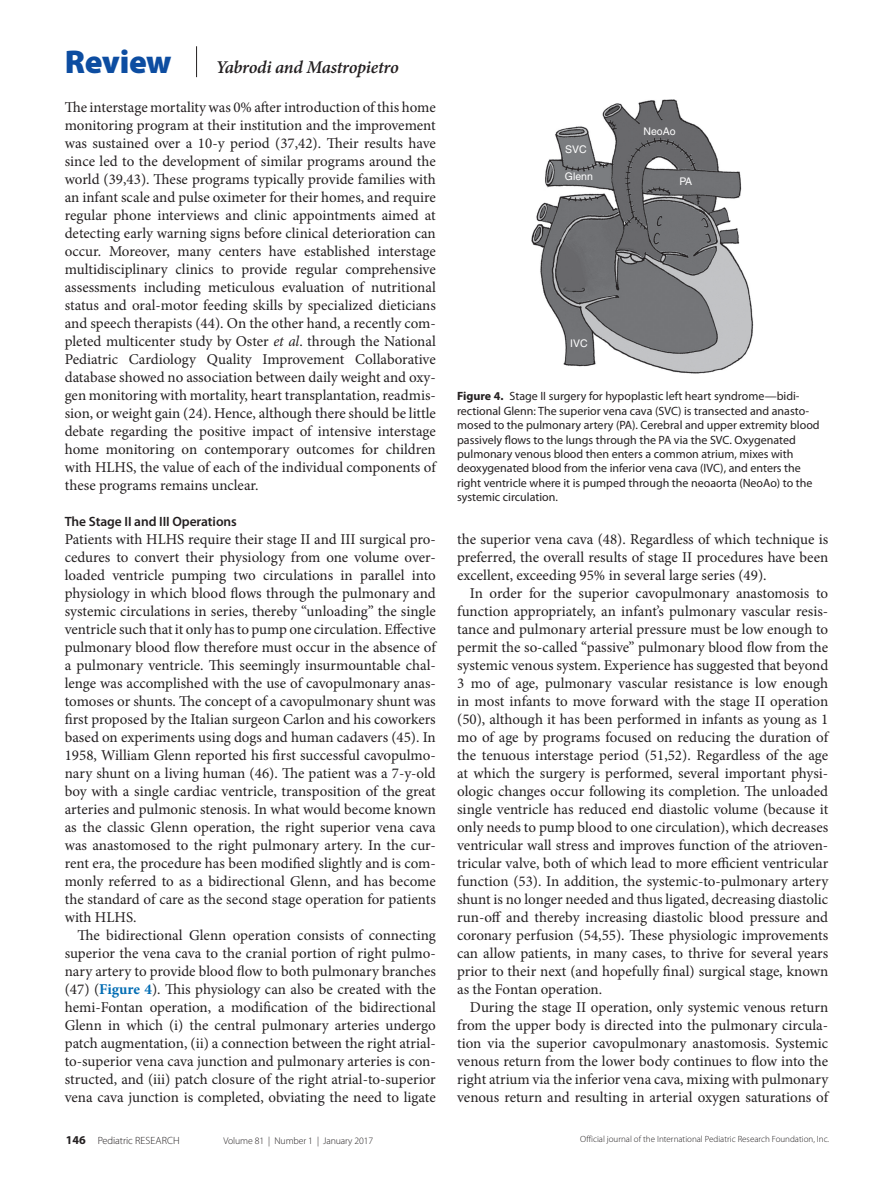
<style>
.page{position:relative;width:893px;height:1187px;background:#fff}
.page>*{position:absolute;margin:0;border:0;box-sizing:border-box;transform-origin:0 0}
.t1{font:900 33px "Myriad Pro";letter-spacing:-.01em;color:#0d4da1}
.t2{font:italic 600 18px "Minion Pro";letter-spacing:-.02em;color:#231f20}
.t3{font:15px/18px "Minion Pro";color:#231f20;text-align:justify}
.t4{font:600 13.5px "Myriad Pro";letter-spacing:-.005em;color:#231f20}
.t5{font:12px/14.4px "Myriad Pro";color:#231f20}
.t6{font:300 10.5px "Myriad Pro";letter-spacing:-.005em;color:#231f20}
.t7{font:10.5px "Helvetica";color:#fff}
.t8{font:300 9.75px "Myriad Pro";letter-spacing:-.01em;color:#231f20}
.t9{font:300 9px "Myriad Pro";color:#231f20}
.s1{font-style:italic}
.s2{font-weight:700;color:#006cb3}
.s3{font-weight:700;font-size:12px}
.s4{font-weight:700}
</style>
<div class="page">
<hr style="left:196px;top:46px;width:1px;height:31px;background:#231f20">
<img style="left:532px;top:99px;width:221px;height:274px">
<h1 class="t1" style="left:65px;top:43px;width:108px">Review</h1>
<p class="t2" style="left:216px;top:55px;width:185px">Yabrodi and Mastropietro</p>
<p class="t3" style="left:65px;top:98px;width:373px">The interstage mortality was 0% after introduction of this home monitoring program at their institution and the improvement was sustained over a 10-y period (37,42). Their results have since led to the development of similar programs around the world (39,43). These programs typically provide families with an infant scale and pulse oximeter for their homes, and require regular phone interviews and clinic appointments aimed at detecting early warning signs before clinical deterioration can occur. Moreover, many centers have established interstage multidisciplinary clinics to provide regular comprehensive assessments including meticulous evaluation of nutritional status and oral-motor feeding skills by specialized dieticians and speech therapists (44). On the other hand, a recently com&shy;pleted multicenter study by Oster <span class="s1">et al</span>. through the National Pediatric Cardiology Quality Improvement Collaborative database showed no association between daily weight and oxy&shy;gen monitoring with mortality, heart transplantation, readmis&shy;sion, or weight gain (24). Hence, although there should be little debate regarding the positive impact of intensive interstage home monitoring on contemporary outcomes for children with HLHS, the value of each of the individual components of these programs remains unclear.</p>
<p class="t4" style="left:65px;top:512px;width:174px">The Stage II and III Operations</p>
<p class="t3" style="left:65px;top:530px;width:373px">Patients with HLHS require their stage II and III surgical pro&shy;cedures to convert their physiology from one volume over&shy;loaded ventricle pumping two circulations in parallel into physiology in which blood flows through the pulmonary and systemic circulations in series, thereby “unloading” the single ventricle such that it only has to pump one circulation. Effective pulmonary blood flow therefore must occur in the absence of a pulmonary ventricle. This seemingly insurmountable chal&shy;lenge was accomplished with the use of cavopulmonary anas&shy;tomoses or shunts. The concept of a cavopulmonary shunt was first proposed by the Italian surgeon Carlon and his coworkers based on experiments using dogs and human cadavers (45). In 1958, William Glenn reported his first successful cavopulmo&shy;nary shunt on a living human (46). The patient was a 7-y-old boy with a single cardiac ventricle, transposition of the great arteries and pulmonic stenosis. In what would become known as the classic Glenn operation, the right superior vena cava was anastomosed to the right pulmonary artery. In the cur&shy;rent era, the procedure has been modified slightly and is com&shy;monly referred to as a bidirectional Glenn, and has become the standard of care as the second stage operation for patients with HLHS.</p>
<p class="t3" style="left:65px;top:926px;width:373px;text-indent:13px">The bidirectional Glenn operation consists of connecting superior the vena cava to the cranial portion of right pulmo&shy;nary artery to provide blood flow to both pulmonary branches (47) (<span class="s2">Figure 4</span>). This physiology can also be created with the hemi-Fontan operation, a modification of the bidirectional Glenn in which (i) the central pulmonary arteries undergo patch augmentation, (ii) a connection between the right atrial&shy;to-superior vena cava junction and pulmonary arteries is con&shy;structed, and (iii) patch closure of the right atrial-to-superior vena cava junction is completed, obviating the need to ligate</p>
<p class="t6" style="left:66px;top:1135px;width:114px"><span class="s3">146</span> Pediatric Research</p>
<p class="t8" style="left:223px;top:1135px;width:151px">Volume 81 | Number 1 | January 2017</p>
<p class="t7" style="left:565px;top:143px;width:23px">SVC</p>
<p class="t7" style="left:565px;top:170px;width:30px">Glenn</p>
<p class="t7" style="left:643px;top:125px;width:34px">NeoAo</p>
<p class="t7" style="left:679px;top:175px;width:14px">PA</p>
<p class="t7" style="left:570px;top:337px;width:19px">IVC</p>
<p class="t5" style="left:457px;top:389px;width:364px"><span class="s4">Figure 4.</span> Stage II surgery for hypoplastic left heart syndrome—bidi&shy;rectional Glenn: The superior vena cava (SVC) is transected and anasto&shy;mosed to the pulmonary artery (PA). Cerebral and upper extremity blood passively flows to the lungs through the PA via the SVC. Oxygenated pulmonary venous blood then enters a common atrium, mixes with deoxygenated blood from the inferior vena cava (IVC), and enters the right ventricle where it is pumped through the neoaorta (NeoAo) to the systemic circulation.</p>
<p class="t3" style="left:457px;top:530px;width:373px">the superior vena cava (48). Regardless of which technique is preferred, the overall results of stage II procedures have been excellent, exceeding 95% in several large series (49).</p>
<p class="t3" style="left:457px;top:584px;width:373px;text-indent:13px">In order for the superior cavopulmonary anastomosis to function appropriately, an infant’s pulmonary vascular resis&shy;tance and pulmonary arterial pressure must be low enough to permit the so-called “passive” pulmonary blood flow from the systemic venous system. Experience has suggested that beyond 3 mo of age, pulmonary vascular resistance is low enough in most infants to move forward with the stage II operation (50), although it has been performed in infants as young as 1 mo of age by programs focused on reducing the duration of the tenuous interstage period (51,52). Regardless of the age at which the surgery is performed, several important physi&shy;ologic changes occur following its completion. The unloaded single ventricle has reduced end diastolic volume (because it only needs to pump blood to one circulation), which decreases ventricular wall stress and improves function of the atrioven&shy;tricular valve, both of which lead to more efficient ventricular function (53). In addition, the systemic-to-pulmonary artery shunt is no longer needed and thus ligated, decreasing diastolic run-off and thereby increasing diastolic blood pressure and coronary perfusion (54,55). These physiologic improvements can allow patients, in many cases, to thrive for several years prior to their next (and hopefully final) surgical stage, known as the Fontan operation.</p>
<p class="t3" style="left:457px;top:998px;width:373px;text-indent:13px">During the stage II operation, only systemic venous return from the upper body is directed into the pulmonary circula&shy;tion via the superior cavopulmonary anastomosis. Systemic venous return from the lower body continues to flow into the right atrium via the inferior vena cava, mixing with pulmonary venous return and resulting in arterial oxygen saturations of</p>
<p class="t9" style="left:580px;top:1134px;width:250px">Official journal of the International Pediatric Research Foundation, Inc.</p>
</div>
